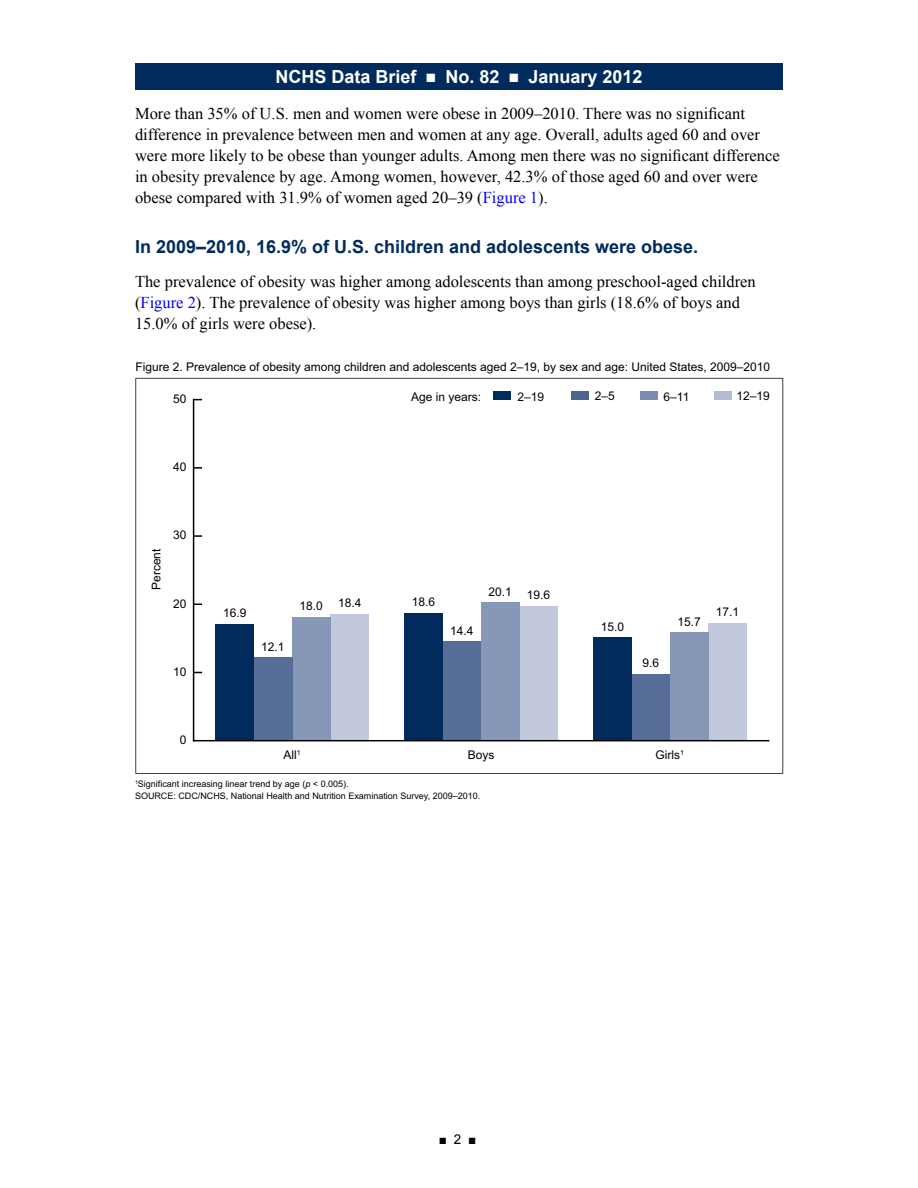
<style>
.page{position:relative;width:918px;height:1188px;background:#fff}
.page>*{position:absolute;margin:0;border:0;box-sizing:border-box;transform-origin:0 0}
.Heading_1{font:700 18px "Arial";color:#002b5c}
.t1{font:700 18px "Arial";color:#fff}
.t2{font:16.5px/21px "Times New Roman";color:#000}
.t3{font:13.5px "Arial";color:#000}
.t4{font:12px "Arial";color:#000}
.t5{font:9px/12.8px "Arial";color:#000}
.t6{font:7.05px "Arial";color:#000}
.s1{color:#00f}
.s2{font-style:italic}
</style>
<div class="page">
<div style="left:135px;top:63px;width:648px;height:27px;background:#002b5c"></div>
<svg style="left:135px;top:378px;width:648px;height:396px"></svg>
<hr style="left:193px;top:400px;width:1px;height:341px;background:#000">
<svg style="left:194px;top:535px;width:8px;height:2px"></svg>
<svg style="left:194px;top:467px;width:8px;height:2px"></svg>
<div style="left:331px;top:614px;width:38px;height:126px;background:#c2c9dc"></div>
<div style="left:519px;top:606px;width:39px;height:134px;background:#c2c9dc"></div>
<div style="left:708px;top:623px;width:39px;height:117px;background:#c2c9dc"></div>
<div style="left:292px;top:617px;width:39px;height:123px;background:#8797b8"></div>
<div style="left:481px;top:603px;width:38px;height:137px;background:#8797b8"></div>
<div style="left:670px;top:633px;width:38px;height:107px;background:#8797b8"></div>
<div style="left:254px;top:657px;width:38px;height:83px;background:#566e97"></div>
<div style="left:443px;top:642px;width:38px;height:98px;background:#566e97"></div>
<div style="left:632px;top:674px;width:38px;height:66px;background:#566e97"></div>
<div style="left:216px;top:625px;width:38px;height:115px;background:#002b5c"></div>
<div style="left:404px;top:613px;width:39px;height:127px;background:#002b5c"></div>
<div style="left:593px;top:638px;width:39px;height:102px;background:#002b5c"></div>
<hr style="left:194px;top:740px;width:575px;height:1px;background:#000">
<div style="left:493px;top:391px;width:18px;height:9px;background:#002b5c"></div>
<div style="left:571px;top:391px;width:18px;height:9px;background:#4b6590"></div>
<div style="left:640px;top:391px;width:18px;height:9px;background:#7a8caf"></div>
<div style="left:714px;top:391px;width:18px;height:9px;background:#b2bbd3"></div>
<p class="t1" style="left:276px;top:65px;width:368px">NCHS Data Brief ■ No. 82 ■ January 2012</p>
<p class="t2" style="left:135px;top:103px;width:646px">More than 35% of U.S. men and women were obese in 2009–2010. There was no significant difference in prevalence between men and women at any age. Overall, adults aged 60 and over were more likely to be obese than younger adults. Among men there was no significant difference in obesity prevalence by age. Among women, however, 42.3% of those aged 60 and over were obese compared with 31.9% of women aged 20–39 (<span class="s1">Figure 1</span>).</p>
<p class="Heading_1" style="left:135px;top:235px;width:565px">In 2009–2010, 16.9% of U.S. children and adolescents were obese.</p>
<p class="t2" style="left:135px;top:271px;width:622px">The prevalence of obesity was higher among adolescents than among preschool-aged children (<span class="s1">Figure 2</span>). The prevalence of obesity was higher among boys than girls (18.6% of boys and<br>15.0% of girls were obese).</p>
<p class="t4" style="left:135px;top:359px;width:636px">Figure 2. Prevalence of obesity among children and adolescents aged 2–19, by sex and age: United States, 2009–2010</p>
<p class="t4" style="left:173px;top:391px;width:15px">50</p>
<p class="t4" style="left:411px;top:388px;width:72px">Age in years:</p>
<p class="t4" style="left:517px;top:388px;width:28px">2–19</p>
<p class="t4" style="left:595px;top:388px;width:22px">2–5</p>
<p class="t4" style="left:664px;top:389px;width:27px">6–11</p>
<p class="t4" style="left:736px;top:388px;width:35px">12–19</p>
<p class="t4" style="left:173px;top:459px;width:15px">40</p>
<p class="t4" style="left:149px;top:590px;width:43px;rotate:-90deg">Percent</p>
<p class="t4" style="left:173px;top:527px;width:15px">30</p>
<p class="t4" style="left:173px;top:596px;width:15px">20</p>
<p class="t4" style="left:173px;top:664px;width:15px">10</p>
<p class="t4" style="left:223px;top:605px;width:25px">16.9</p>
<p class="t4" style="left:261px;top:639px;width:25px">12.1</p>
<p class="t4" style="left:299px;top:598px;width:25px">18.0</p>
<p class="t4" style="left:338px;top:595px;width:25px">18.4</p>
<p class="t4" style="left:412px;top:594px;width:25px">18.6</p>
<p class="t4" style="left:450px;top:623px;width:25px">14.4</p>
<p class="t4" style="left:489px;top:584px;width:25px">20.1</p>
<p class="t4" style="left:527px;top:587px;width:25px">19.6</p>
<p class="t4" style="left:601px;top:618px;width:25px">15.0</p>
<p class="t4" style="left:642px;top:655px;width:18px">9.6</p>
<p class="t4" style="left:677px;top:614px;width:25px">15.7</p>
<p class="t4" style="left:716px;top:604px;width:25px">17.1</p>
<p class="t4" style="left:180px;top:732px;width:8px">0</p>
<p class="t4" style="left:284px;top:747px;width:19px">All<sup>1</sup></p>
<p class="t4" style="left:468px;top:747px;width:28px">Boys</p>
<p class="t6" style="left:680px;top:748px;width:5px">1</p>
<p class="t4" style="left:656px;top:747px;width:26px">Girls</p>
<p class="t5" style="left:135px;top:777px;width:347px"><sup>1</sup>Significant increasing linear trend by age (<span class="s2">p</span> &lt; 0.005).<br>SOURCE: CDC/NCHS, National Health and Nutrition Examination Survey, 2009–2010.</p>
<p class="t3" style="left:439px;top:1130px;width:39px">■ 2 ■</p>
</div>
